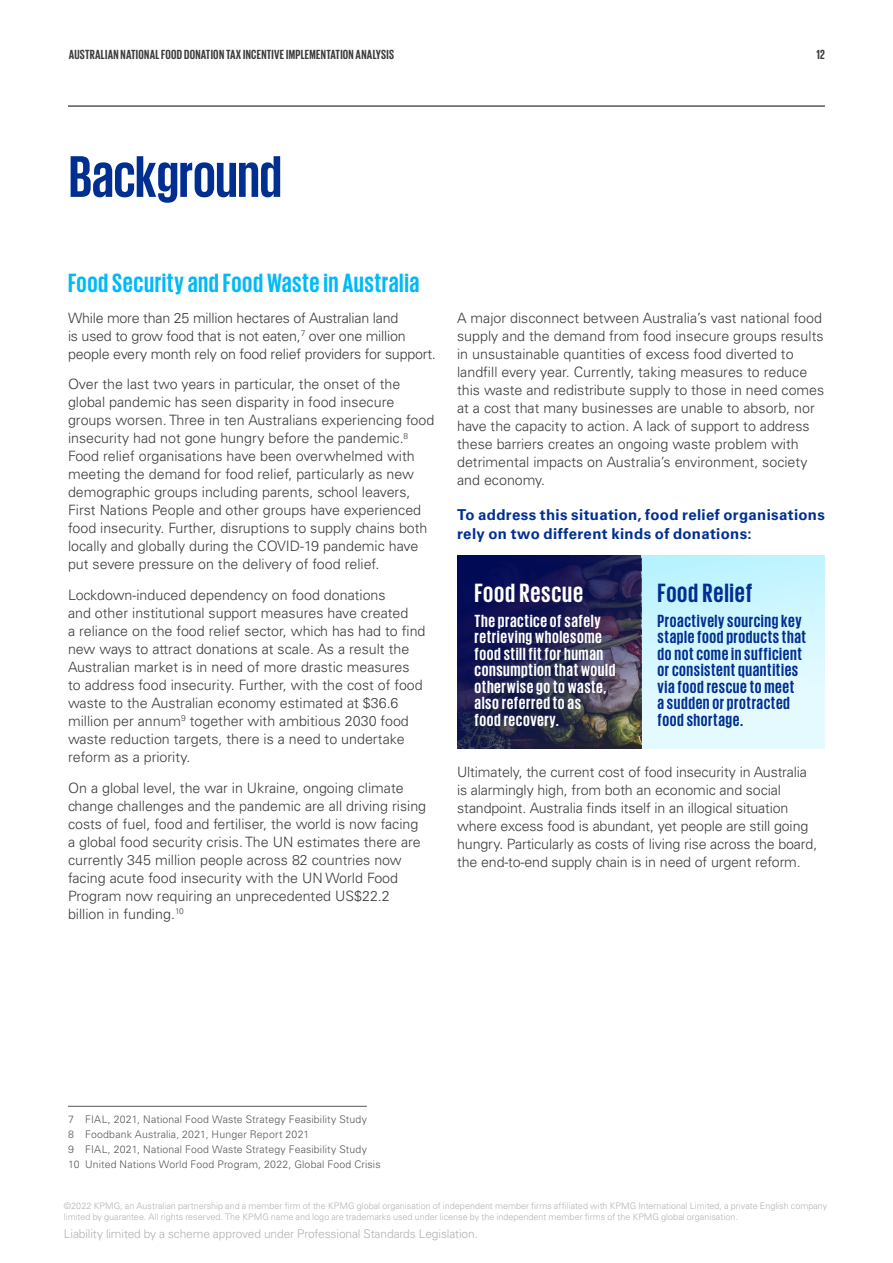
<style>
.page{position:relative;width:893px;height:1263px;background:#fff}
.page>*{position:absolute;margin:0;border:0;box-sizing:border-box;transform-origin:0 0}
.t1{font:700 60px "KPMG";letter-spacing:-.005em;color:#002f91}
.t2{font:700 27px "KPMG";letter-spacing:.025em;color:#00b9f7}
.t3{font:700 27px "KPMG";letter-spacing:.03em;color:#002f91}
.t4{font:700 27px "KPMG";letter-spacing:.03em;color:#fff}
.t5{font:700 18px/16.5px "KPMG";letter-spacing:.03em;color:#002f91}
.t6{font:700 18px/16.5px "KPMG";letter-spacing:.03em;color:#fff}
.t7{font:700 15px/18.8px "Univers LT Std";letter-spacing:.025em;color:#002f91}
.t8{font:300 14.25px/18px "Univers LT Std";color:#3c3c3b}
.t9{font:700 13.5px "KPMG";letter-spacing:.02em;color:#3c3c3b}
.t10{font:300 12px "Univers LT Std";letter-spacing:-.01em;color:#b3b2b2}
.t11{font:300 10.5px/14.7px "Univers LT Std";letter-spacing:.015em;color:#575756}
.t12{font:300 9px/10.8px "Univers LT Std";color:#b3b2b2}
</style>
<div class="page">
<div style="left:641px;top:556px;width:184px;height:193px;background:linear-gradient(to bottom,#bef3ff,#edfbff)"></div>
<svg style="left:457px;top:556px;width:184px;height:193px;background:#232451"></svg>
<hr style="left:68px;top:1106px;width:299px;height:1px;background:#575756">
<hr style="left:68px;top:106px;width:757px;height:1px;background:#000">
<p class="t9" style="left:69px;top:48px;width:327px">AUSTRALIAN NATIONAL FOOD DONATION TAX INCENTIVE IMPLEMENTATION ANALYSIS</p>
<p class="t9" style="left:816px;top:48px;width:10px">12</p>
<h1 class="t1" style="left:69px;top:146px;width:214px">Background</h1>
<h2 class="t2" style="left:68px;top:269px;width:353px">Food Security and Food Waste in Australia</h2>
<p class="t8" style="left:68px;top:308px;width:369px">While more than 25 million hectares of Australian land<br>is used to grow food that is not eaten,<sup>7</sup> over one million people every month rely on food relief providers for support.</p>
<p class="t8" style="left:68px;top:375px;width:368px">Over the last two years in particular, the onset of the global pandemic has seen disparity in food insecure groups worsen. Three in ten Australians experiencing food insecurity had not gone hungry before the pandemic.<sup>8<br></sup>Food relief organisations have been overwhelmed with meeting the demand for food relief, particularly as new demographic groups including parents, school leavers, First Nations People and other groups have experienced food insecurity. Further, disruptions to supply chains both locally and globally during the COVID-19 pandemic have put severe pressure on the delivery of food relief.</p>
<p class="t8" style="left:68px;top:586px;width:359px">Lockdown-induced dependency on food donations<br>and other institutional support measures have created<br>a reliance on the food relief sector, which has had to find new ways to attract donations at scale. As a result the Australian market is in need of more drastic measures to address food insecurity. Further, with the cost of food waste to the Australian economy estimated at $36.6 million per annum<sup>9</sup> together with ambitious 2030 food waste reduction targets, there is a need to undertake reform as a priority.</p>
<p class="t8" style="left:68px;top:779px;width:360px">On a global level, the war in Ukraine, ongoing climate change challenges and the pandemic are all driving rising costs of fuel, food and fertiliser, the world is now facing a global food security crisis. The UN estimates there are currently 345 million people across 82 countries now facing acute food insecurity with the UN World Food Program now requiring an unprecedented US$22.2 billion in funding.<sup>10</sup></p>
<p class="t8" style="left:457px;top:308px;width:369px">A major disconnect between Australia’s vast national food supply and the demand from food insecure groups results in unsustainable quantities of excess food diverted to landfill every year. Currently, taking measures to reduce this waste and redistribute supply to those in need comes at a cost that many businesses are unable to absorb, nor have the capacity to action. A lack of support to address these barriers creates an ongoing waste problem with detrimental impacts on Australia’s environment, society and economy.</p>
<p class="t7" style="left:457px;top:506px;width:369px">To address this situation, food relief organisations rely on two different kinds of donations:</p>
<h2 class="t4" style="left:475px;top:579px;width:110px">Food Rescue</h2>
<p class="t6" style="left:475px;top:612px;width:142px">The practice of safely retrieving wholesome food still fit for human consumption that would otherwise go to waste, also referred to as foodrecovery.</p>
<h2 class="t3" style="left:658px;top:579px;width:96px">Food Relief</h2>
<p class="t5" style="left:658px;top:612px;width:150px">Proactively sourcing key staple food products that do not come in sufficient or consistent quantities via food rescue to meet asudden or protracted food shortage.</p>
<p class="t8" style="left:457px;top:763px;width:362px">Ultimately, the current cost of food insecurity in Australia is alarmingly high, from both an economic and social standpoint. Australia finds itself in an illogical situation where excess food is abundant, yet people are still going hungry. Particularly as costs of living rise across the board, the end-to-end supply chain is in need of urgent reform.</p>
<p class="t11" style="left:68px;top:1112px;width:314px">7 FIAL, 2021, National Food Waste Strategy Feasibility Study<br>8 Foodbank Australia, 2021, Hunger Report 2021<br>9 FIAL, 2021, National Food Waste Strategy Feasibility Study 10 United Nations World Food Program, 2022, Global Food Crisis</p>
<p class="t12" style="left:64px;top:1200px;width:765px">©2022 KPMG, an Australian partnership and a member firm of the KPMG global organisation of independent member firms affiliated with KPMG International Limited, a private English company limited by guarantee. All rights reserved. The KPMG name and logo are trademarks used under license by the independent member firms of the KPMG global organisation.</p>
<p class="t10" style="left:64px;top:1227px;width:416px">Liability limited by a scheme approved under Professional Standards Legislation.</p>
</div>
